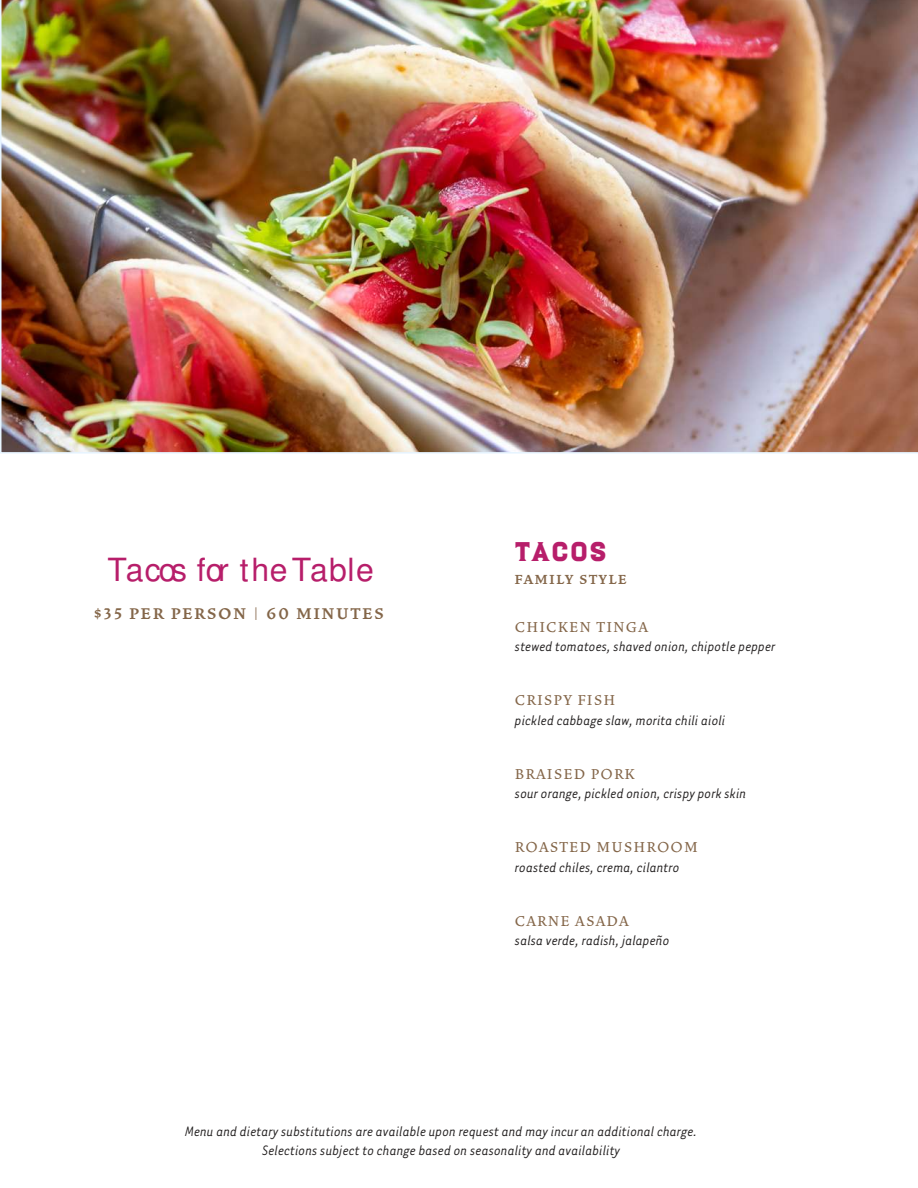
<style>
.page{position:relative;width:918px;height:1188px;background:#fff}
.page>*{position:absolute;margin:0;border:0;box-sizing:border-box;transform-origin:0 0}
.t1{font:31.95px "Luminaire Script";letter-spacing:.01em;color:#b71e6a}
.t2{font:27px "Luchador";letter-spacing:.08em;color:#b71e6a}
.t3{font:700 19.5px "Vendetta OT";letter-spacing:.11em;color:#846649}
.t4{font:500 18px "Vendetta OT";letter-spacing:.06em;color:#846649}
.t5{font:700 16.5px "Vendetta OT";letter-spacing:.11em;color:#846649}
.t6{font:italic 15.75px/19.5px "Tarzana Nar OT";letter-spacing:-.01em;color:#221f1f;text-align:center}
</style>
<div class="page">
<img style="left:0;top:0;width:918px;height:454px">
<h1 class="t1" style="left:108px;top:558px;width:268px">Tacos for the Table</h1>
<p class="t3" style="left:93px;top:601px;width:292px">$35 PER PERSON | 60 MINUTES</p>
<h2 class="t2" style="left:515px;top:540px;width:93px">TACOS</h2>
<p class="t5" style="left:515px;top:569px;width:113px">FAMILY STYLE</p>
<p class="t4" style="left:515px;top:621px;width:135px">CHICKEN TINGA</p>
<p class="t6" style="left:515px;top:638px;width:262px">stewed tomatoes, shaved onion, chipotle pepper</p>
<p class="t4" style="left:515px;top:694px;width:102px">CRISPY FISH</p>
<p class="t6" style="left:515px;top:711px;width:212px">pickled cabbage slaw, morita chili aioli</p>
<p class="t4" style="left:515px;top:768px;width:121px">BRAISED PORK</p>
<p class="t6" style="left:515px;top:785px;width:233px">sour orange, pickled onion, crispy pork skin</p>
<p class="t4" style="left:515px;top:841px;width:184px">ROASTED MUSHROOM</p>
<p class="t6" style="left:515px;top:858px;width:166px">roasted chiles, crema, cilantro</p>
<p class="t4" style="left:515px;top:915px;width:115px">CARNE ASADA</p>
<p class="t6" style="left:515px;top:932px;width:156px">salsa verde, radish, jalapeño</p>
<p class="t6" style="left:185px;top:1122px;width:514px">Menu and dietary substitutions are available upon request and may incur an additional charge.<br>Selections subject to change based on seasonality and availability</p>
</div>
